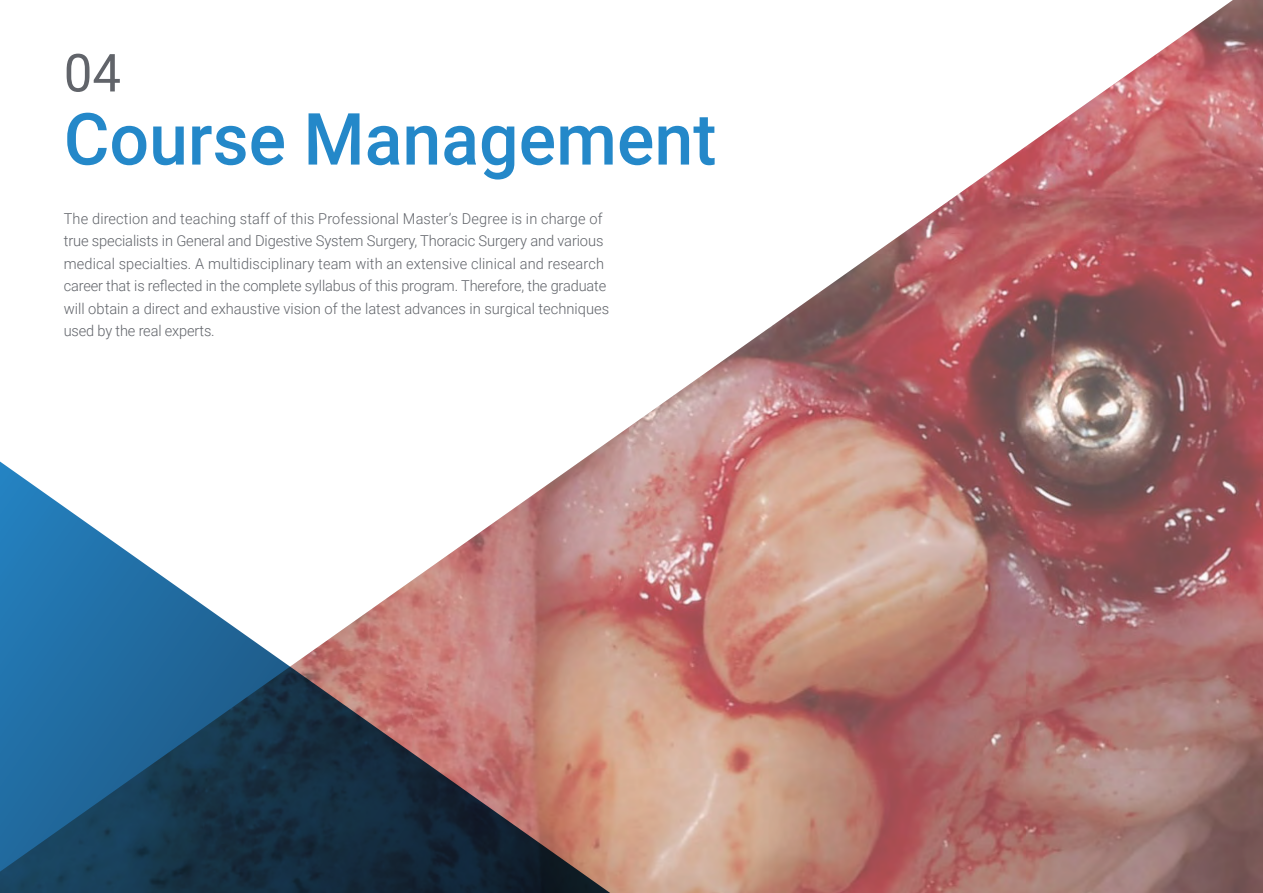
<style>
.page{position:relative;width:1263px;height:893px;background:#fff}
.page>*{position:absolute;margin:0;border:0;box-sizing:border-box;transform-origin:0 0}
.t1{font:500 72px "Roboto";color:#2488c9}
.t2{font:52.5px "Roboto";color:#61646a}
.t3{font:300 15px/22.5px "Roboto";color:#61646a}
</style>
<div class="page">
<img style="left:602px;top:0;width:661px;height:893px">
<svg style="left:0;top:446px;width:640px;height:447px"></svg>
<h2 class="t2" style="left:64px;top:36px;width:59px">04</h2>
<h1 class="t1" style="left:64px;top:89px;width:654px">Course Management</h1>
<p class="t3" style="left:64px;top:207px;width:547px">The direction and teaching staff of this Professional Master’s Degree is in charge of true specialists in General and Digestive System Surgery, Thoracic Surgery and various medical specialties. A multidisciplinary team with an extensive clinical and research career that is reflected in the complete syllabus of this program. Therefore, the graduate will obtain a direct and exhaustive vision of the latest advances in surgical techniques used by the real experts.</p>
</div>
